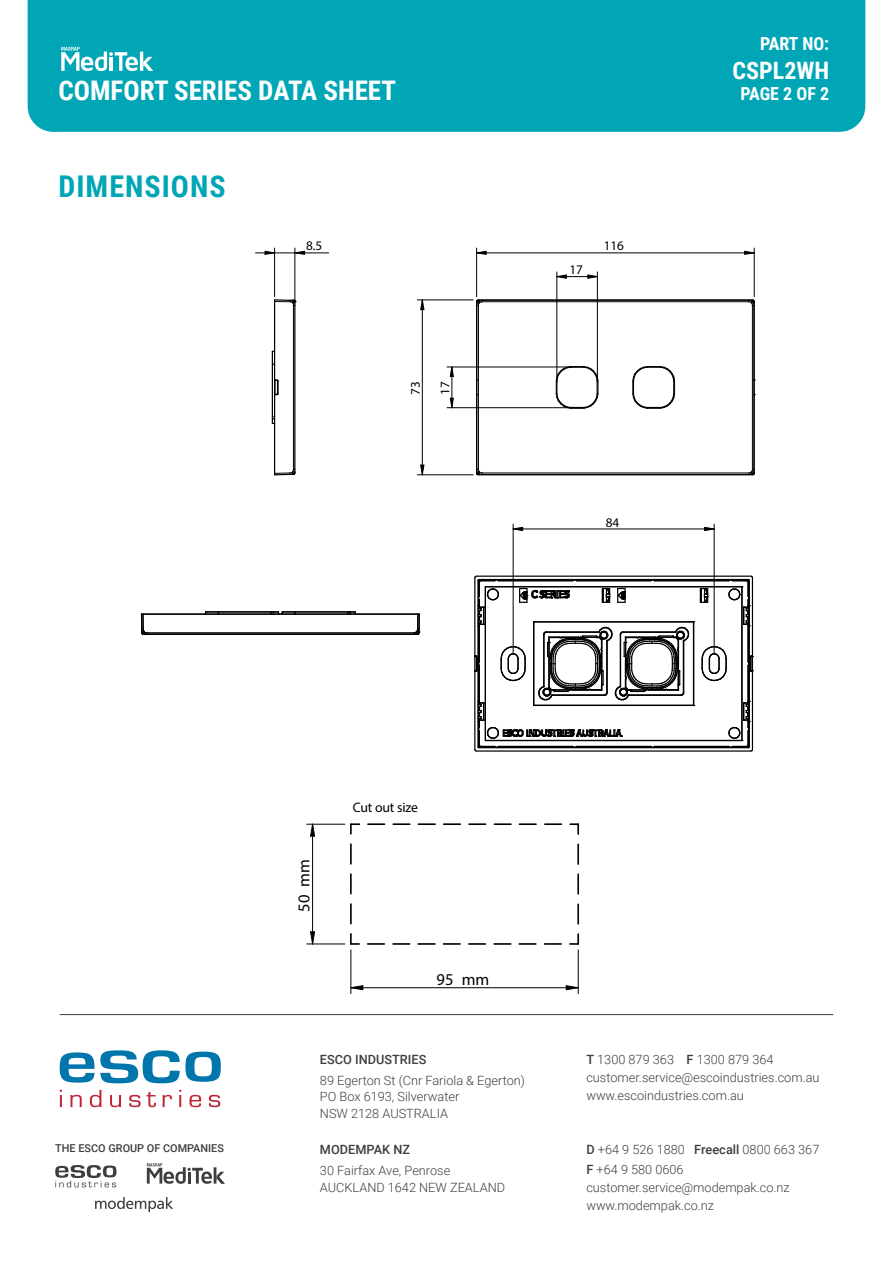
<style>
.page{position:relative;width:893px;height:1263px;background:#fff}
.page>*{position:absolute;margin:0;border:0;box-sizing:border-box;transform-origin:0 0}
.t1{font:700 30px "Roboto Condensed";letter-spacing:.035em;color:#00a6b6}
.t2{font:700 27px "Roboto Condensed";color:#fff}
.Masthead_Codes{font:700 24px "Roboto Condensed";color:#fff}
.Masthead_Codes-2{font:700 18px "Roboto Condensed";color:#fff}
.Masthead_Codes_SML{font:700 18px "Roboto Condensed";letter-spacing:-.01em;color:#fff}
.t3{font:16.5px "Myriad Pro";letter-spacing:-.005em;color:#000}
.t4{font:13.8px "Myriad Pro";letter-spacing:-.015em;color:#000}
.t5{font:13.2px "Myriad Pro";letter-spacing:-.005em;color:#000}
.t6{font:300 12.75px/16.5px "Roboto";color:#3e3e3f}
.t7{font:500 12.75px "Roboto";color:#3e3e3f}
.t8{font:500 10.95px "Roboto";color:#3e3e3f}
.s1{font-weight:500}
</style>
<div class="page">
<div style="left:28px;top:0;width:837px;height:132px;background:#00a6b6"></div>
<svg style="left:61px;top:47px;width:92px;height:24px"></svg>
<svg style="left:60px;top:1052px;width:34px;height:30px"></svg>
<svg style="left:100px;top:1050px;width:121px;height:33px"></svg>
<svg style="left:60px;top:1090px;width:2px;height:17px"></svg>
<svg style="left:70px;top:1095px;width:12px;height:12px"></svg>
<svg style="left:90px;top:1090px;width:11px;height:17px"></svg>
<svg style="left:110px;top:1095px;width:11px;height:12px"></svg>
<svg style="left:129px;top:1095px;width:12px;height:12px"></svg>
<svg style="left:147px;top:1092px;width:9px;height:15px"></svg>
<svg style="left:163px;top:1095px;width:9px;height:12px"></svg>
<svg style="left:179px;top:1090px;width:2px;height:17px"></svg>
<svg style="left:189px;top:1095px;width:12px;height:12px"></svg>
<svg style="left:209px;top:1095px;width:11px;height:12px"></svg>
<svg style="left:55px;top:1165px;width:61px;height:22px"></svg>
<svg style="left:147px;top:1163px;width:78px;height:21px"></svg>
<svg style="left:95px;top:1197px;width:78px;height:15px"></svg>
<hr style="left:60px;top:1014px;width:773px;height:1px;background:#3e3e3f">
<hr style="left:293px;top:305px;width:1px;height:164px;background:#000">
<hr style="left:294px;top:305px;width:1px;height:168px;background:#000">
<hr style="left:274px;top:395px;width:1px;height:78px;background:#000">
<svg style="left:274px;top:469px;width:22px;height:7px"></svg>
<hr style="left:274px;top:301px;width:1px;height:78px;background:#000">
<svg style="left:274px;top:299px;width:22px;height:7px"></svg>
<svg style="left:274px;top:379px;width:5px;height:17px"></svg>
<hr style="left:272px;top:351px;width:1px;height:68px;background:#000">
<hr style="left:753px;top:305px;width:1px;height:167px;background:#000">
<hr style="left:482px;top:473px;width:267px;height:1px;background:#000">
<hr style="left:752px;top:305px;width:1px;height:165px;background:#000">
<hr style="left:478px;top:474px;width:275px;height:1px;background:#000">
<hr style="left:754px;top:395px;width:1px;height:78px;background:#000">
<svg style="left:748px;top:469px;width:7px;height:7px"></svg>
<hr style="left:477px;top:305px;width:1px;height:167px;background:#000">
<hr style="left:478px;top:305px;width:1px;height:164px;background:#000">
<hr style="left:476px;top:395px;width:1px;height:78px;background:#000">
<svg style="left:476px;top:469px;width:6px;height:7px"></svg>
<svg style="left:754px;top:380px;width:1px;height:16px"></svg>
<hr style="left:482px;top:301px;width:267px;height:1px;background:#000">
<hr style="left:482px;top:300px;width:267px;height:1px;background:#000">
<hr style="left:478px;top:299px;width:275px;height:1px;background:#000">
<hr style="left:754px;top:301px;width:1px;height:78px;background:#000">
<svg style="left:748px;top:299px;width:7px;height:7px"></svg>
<svg style="left:476px;top:380px;width:2px;height:16px"></svg>
<hr style="left:476px;top:301px;width:1px;height:78px;background:#000">
<svg style="left:476px;top:299px;width:6px;height:6px"></svg>
<svg style="left:632px;top:366px;width:43px;height:43px"></svg>
<svg style="left:555px;top:366px;width:44px;height:43px"></svg>
<hr style="left:274px;top:248px;width:1px;height:49px;background:#000">
<hr style="left:295px;top:248px;width:1px;height:52px;background:#000">
<svg style="left:265px;top:251px;width:10px;height:4px"></svg>
<svg style="left:294px;top:251px;width:11px;height:4px"></svg>
<hr style="left:256px;top:253px;width:73px;height:1px;background:#000">
<hr style="left:754px;top:248px;width:1px;height:49px;background:#000">
<hr style="left:476px;top:248px;width:1px;height:49px;background:#000">
<svg style="left:744px;top:251px;width:11px;height:4px"></svg>
<svg style="left:476px;top:251px;width:11px;height:4px"></svg>
<hr style="left:477px;top:253px;width:277px;height:1px;background:#000">
<hr style="left:557px;top:272px;width:1px;height:111px;background:#000">
<hr style="left:597px;top:272px;width:1px;height:111px;background:#000">
<svg style="left:556px;top:274px;width:11px;height:5px"></svg>
<svg style="left:587px;top:274px;width:11px;height:5px"></svg>
<hr style="left:557px;top:276px;width:40px;height:1px;background:#000">
<hr style="left:447px;top:367px;width:125px;height:1px;background:#000">
<hr style="left:447px;top:407px;width:125px;height:1px;background:#000">
<svg style="left:450px;top:366px;width:4px;height:11px"></svg>
<svg style="left:450px;top:398px;width:4px;height:10px"></svg>
<hr style="left:452px;top:367px;width:1px;height:41px;background:#000">
<hr style="left:417px;top:300px;width:56px;height:1px;background:#000">
<hr style="left:417px;top:474px;width:56px;height:1px;background:#000">
<svg style="left:420px;top:299px;width:4px;height:11px"></svg>
<svg style="left:420px;top:465px;width:4px;height:10px"></svg>
<hr style="left:422px;top:300px;width:1px;height:175px;background:#000">
<svg style="left:474px;top:574px;width:280px;height:178px"></svg>
<hr style="left:513px;top:524px;width:1px;height:130px;background:#000">
<hr style="left:714px;top:524px;width:1px;height:130px;background:#000">
<svg style="left:513px;top:527px;width:10px;height:4px"></svg>
<svg style="left:704px;top:527px;width:11px;height:4px"></svg>
<hr style="left:513px;top:529px;width:201px;height:1px;background:#000">
<hr style="left:147px;top:634px;width:269px;height:1px;background:#000">
<hr style="left:147px;top:633px;width:267px;height:1px;background:#000">
<hr style="left:143px;top:613px;width:275px;height:2px;background:#000">
<svg style="left:413px;top:613px;width:8px;height:22px"></svg>
<svg style="left:140px;top:613px;width:8px;height:22px"></svg>
<hr style="left:218px;top:611px;width:55px;height:1px;background:#000">
<hr style="left:282px;top:611px;width:66px;height:1px;background:#000">
<svg style="left:205px;top:611px;width:14px;height:3px"></svg>
<svg style="left:271px;top:611px;width:12px;height:3px"></svg>
<svg style="left:347px;top:611px;width:9px;height:3px"></svg>
<svg style="left:368px;top:943px;width:16px;height:2px"></svg>
<svg style="left:393px;top:943px;width:17px;height:2px"></svg>
<svg style="left:418px;top:943px;width:17px;height:2px"></svg>
<svg style="left:443px;top:943px;width:17px;height:2px"></svg>
<svg style="left:469px;top:943px;width:16px;height:2px"></svg>
<svg style="left:494px;top:943px;width:17px;height:2px"></svg>
<svg style="left:519px;top:943px;width:17px;height:2px"></svg>
<svg style="left:545px;top:943px;width:16px;height:2px"></svg>
<hr style="left:350px;top:844px;width:2px;height:20px;background:#000">
<hr style="left:350px;top:874px;width:2px;height:20px;background:#000">
<hr style="left:350px;top:904px;width:2px;height:20px;background:#000">
<svg style="left:350px;top:934px;width:9px;height:11px"></svg>
<svg style="left:545px;top:823px;width:16px;height:2px"></svg>
<svg style="left:519px;top:823px;width:17px;height:2px"></svg>
<svg style="left:494px;top:823px;width:17px;height:2px"></svg>
<svg style="left:469px;top:823px;width:17px;height:2px"></svg>
<svg style="left:444px;top:823px;width:16px;height:2px"></svg>
<svg style="left:418px;top:823px;width:17px;height:2px"></svg>
<svg style="left:393px;top:823px;width:17px;height:2px"></svg>
<svg style="left:368px;top:823px;width:16px;height:2px"></svg>
<svg style="left:350px;top:823px;width:9px;height:11px"></svg>
<svg style="left:570px;top:934px;width:9px;height:11px"></svg>
<hr style="left:577px;top:904px;width:2px;height:20px;background:#000">
<hr style="left:577px;top:874px;width:2px;height:20px;background:#000">
<hr style="left:577px;top:844px;width:2px;height:20px;background:#000">
<svg style="left:570px;top:823px;width:9px;height:11px"></svg>
<hr style="left:351px;top:950px;width:1px;height:43px;background:#000">
<hr style="left:578px;top:950px;width:1px;height:43px;background:#000">
<svg style="left:350px;top:985px;width:14px;height:5px"></svg>
<svg style="left:566px;top:985px;width:13px;height:5px"></svg>
<hr style="left:351px;top:987px;width:227px;height:1px;background:#000">
<hr style="left:307px;top:944px;width:38px;height:1px;background:#000">
<hr style="left:307px;top:824px;width:38px;height:1px;background:#000">
<svg style="left:310px;top:931px;width:5px;height:13px"></svg>
<svg style="left:310px;top:824px;width:5px;height:13px"></svg>
<hr style="left:312px;top:824px;width:1px;height:120px;background:#000">
<h2 class="t2" style="left:58px;top:72px;width:339px">COMFORT SERIES DATA SHEET</h2>
<h1 class="t1" style="left:58px;top:166px;width:169px">DIMENSIONS</h1>
<p class="t5" style="left:306px;top:238px;width:18px">8.5</p>
<p class="t5" style="left:604px;top:238px;width:22px">116</p>
<p class="t5" style="left:569px;top:262px;width:15px">17</p>
<p class="t5" style="left:407px;top:395px;width:15px;rotate:-90deg">73</p>
<p class="t5" style="left:437px;top:395px;width:15px;rotate:-90deg">17</p>
<p class="t5" style="left:606px;top:514px;width:15px">84</p>
<p class="Masthead_Codes_SML" style="left:760px;top:31px;width:71px">PART NO:</p>
<p class="Masthead_Codes" style="left:733px;top:53px;width:98px">CSPL2WH</p>
<p class="Masthead_Codes-2" style="left:740px;top:81px;width:90px">PAGE 2 OF 2</p>
<p class="t3" style="left:294px;top:912px;width:54px;rotate:-90deg">50 mm</p>
<p class="t4" style="left:353px;top:799px;width:67px">Cut out size</p>
<p class="t3" style="left:437px;top:969px;width:54px">95 mm</p>
<p class="t8" style="left:55px;top:1140px;width:170px">THE ESCO GROUP OF COMPANIES</p>
<p class="t7" style="left:320px;top:1050px;width:108px">ESCO INDUSTRIES</p>
<p class="t6" style="left:320px;top:1071px;width:207px">89 Egerton St (Cnr Fariola &amp; Egerton)<br>PO Box 6193, Silverwater<br>NSW 2128 AUSTRALIA</p>
<p class="t7" style="left:320px;top:1140px;width:92px">MODEMPAK NZ</p>
<p class="t6" style="left:320px;top:1162px;width:187px">30 Fairfax Ave, Penrose<br>AUCKLAND 1642 NEW ZEALAND</p>
<p class="t6" style="left:586px;top:1050px;width:235px;line-height:18px"><span class="s1">T</span> 1300 879 363 <span class="s1">F</span> 1300 879 364 customer.service@escoindustries.com.au www.escoindustries.com.au</p>
<p class="t6" style="left:586px;top:1139px;width:234px;line-height:19.5px"><span class="s1">D</span> +64 9 526 1880 <span class="s1">Freecall</span> 0800 663 367<br><span class="s1">F</span> +64 9 580 0606</p>
<p class="t6" style="left:586px;top:1177px;width:205px;line-height:18px">customer.service@modempak.co.nz www.modempak.co.nz</p>
</div>
